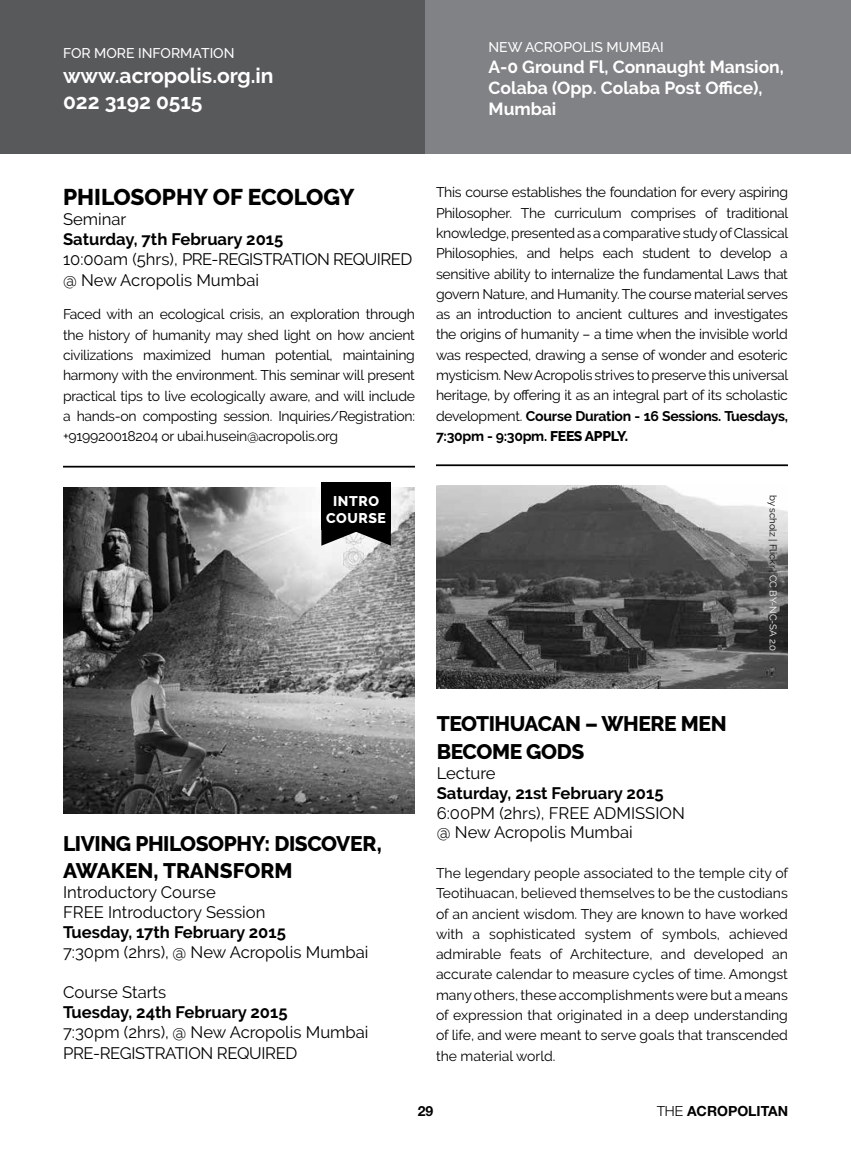
<style>
.page{position:relative;width:851px;height:1160px;background:#fff}
.page>*{position:absolute;margin:0;border:0;box-sizing:border-box;transform-origin:0 0}
.t1{font:800 22.75px "Raleway";color:#000}
.t2{font:800 21px/27.3px "Raleway";letter-spacing:-.02em;color:#000}
.t3{font:700 21px/25.2px "Raleway";color:#fff}
.t4{font:700 17.5px/21px "Raleway";color:#fff}
.t5{font:16.62px/19.9px "Raleway";color:#000}
.t6{font:16.62px/21px "Raleway";letter-spacing:-.02em;color:#000}
.t7{font:700 16.62px "Raleway";color:#000}
.t8{font:14px/20.3px "Raleway";letter-spacing:-.02em;color:#000;text-align:justify}
.t9{font:500 14px "Raleway";color:#fff}
.t10{font:700 14px "Helvetica Neue";color:#000}
.t11{font:800 14px/16.8px "Raleway";letter-spacing:.04em;color:#fff;text-align:center}
.t12{font:9.62px "Raleway";color:#000}
.s1{font-weight:700}
.s2{font-weight:800}
.s3{color:#fff}
.s4{font-weight:300}
</style>
<div class="page">
<div style="left:0;top:0;width:425px;height:154px;background:#58595b"></div>
<div style="left:425px;top:0;width:425px;height:154px;background:#808285"></div>
<img style="left:436px;top:486px;width:352px;height:203px">
<img style="left:63px;top:487px;width:352px;height:326px">
<svg style="left:321px;top:530px;width:70px;height:15px"></svg>
<div style="left:321px;top:482px;width:70px;height:48px;background:#000"></div>
<hr style="left:63px;top:465px;width:352px;height:2px;background:#000">
<hr style="left:436px;top:464px;width:352px;height:2px;background:#000">
<p class="t9" style="left:63px;top:45px;width:173px">FOR MORE INFORMATION</p>
<h2 class="t3" style="left:63px;top:64px;width:212px">www.acropolis.org.in<br>022 3192 0515</h2>
<p class="t9" style="left:488px;top:39px;width:177px">NEW ACROPOLIS MUMBAI</p>
<p class="t4" style="left:488px;top:56px;width:297px">A-0 Ground Fl, Connaught Mansion,<br>Colaba (Opp. Colaba Post Office),<br>Mumbai</p>
<h1 class="t1" style="left:63px;top:184px;width:293px">PHILOSOPHY OF ECOLOGY</h1>
<p class="t5" style="left:63px;top:209px;width:65px">Seminar</p>
<p class="t7" style="left:63px;top:230px;width:222px">Saturday, 7th February 2015</p>
<p class="t6" style="left:63px;top:249px;width:351px">10:00am (5hrs), PRE-REGISTRATION REQUIRED @ New Acropolis Mumbai</p>
<p class="t8" style="left:63px;top:304px;width:353px">Faced with an ecological crisis, an exploration through the history of humanity may shed light on how ancient civilizations maximized human potential, maintaining harmony with the environment. This seminar will present practical tips to live ecologically aware, and will include a hands-on composting session. Inquiries/Registration: +919920018204 or ubai.husein@acropolis.org</p>
<p class="t8" style="left:436px;top:182px;width:354px">This course establishes the foundation for every aspiring Philosopher. The curriculum comprises of traditional knowledge, presented as a comparative study of Classical Philosophies, and helps each student to develop a sensitive ability to internalize the fundamental Laws that govern Nature, and Humanity. The course material serves as an introduction to ancient cultures and investigates the origins of humanity – a time when the invisible world was respected, drawing a sense of wonder and esoteric mysticism. New Acropolis strives to preserve this universal heritage, by offering it as an integral part of its scholastic development. <span class="s1">Course Duration - 16 Sessions. Tuesdays, 7:30pm - 9:30pm.</span> <span class="s2">FEES APPLY.</span></p>
<p class="t11" style="left:326px;top:493px;width:61px">INTRO<br>COURSE</p>
<p class="t12" style="left:778px;top:494px;width:158px;rotate:90deg">by scholz | Flickr | <span class="s3">CC BY-NC-SA 2.0</span></p>
<h2 class="t2" style="left:63px;top:830px;width:320px">LIVING PHILOSOPHY: DISCOVER,<br>AWAKEN, TRANSFORM</h2>
<p class="t5" style="left:63px;top:882px;width:204px">Introductory Course<br>FREE Introductory Session</p>
<p class="t7" style="left:63px;top:922px;width:224px">Tuesday, 17th February 2015</p>
<p class="t5" style="left:63px;top:942px;width:307px">7:30pm (2hrs), @ New Acropolis Mumbai</p>
<p class="t5" style="left:63px;top:982px;width:105px">Course Starts</p>
<p class="t7" style="left:63px;top:1002px;width:226px">Tuesday, 24th February 2015</p>
<p class="t6" style="left:63px;top:1021px;width:307px">7:30pm (2hrs), @ New Acropolis Mumbai<br>PRE-REGISTRATION REQUIRED</p>
<h2 class="t2" style="left:437px;top:710px;width:291px">TEOTIHUACAN – WHERE MEN<br>BECOME GODS</h2>
<p class="t5" style="left:437px;top:762px;width:60px">Lecture</p>
<p class="t7" style="left:437px;top:783px;width:228px">Saturday, 21st February 2015</p>
<p class="t5" style="left:437px;top:802px;width:249px">6:00PM (2hrs), FREE ADMISSION @ New Acropolis Mumbai</p>
<p class="t8" style="left:436px;top:862px;width:354px">The legendary people associated to the temple city of Teotihuacan, believed themselves to be the custodians of an ancient wisdom. They are known to have worked with a sophisticated system of symbols, achieved admirable feats of Architecture, and developed an accurate calendar to measure cycles of time. Amongst many others, these accomplishments were but a means of expression that originated in a deep understanding of life, and were meant to serve goals that transcended the material world.</p>
<p class="t10" style="left:417px;top:1101px;width:17px">29</p>
<p class="t10" style="left:657px;top:1101px;width:132px"><span class="s4">THE</span> ACROPOLITAN</p>
</div>
